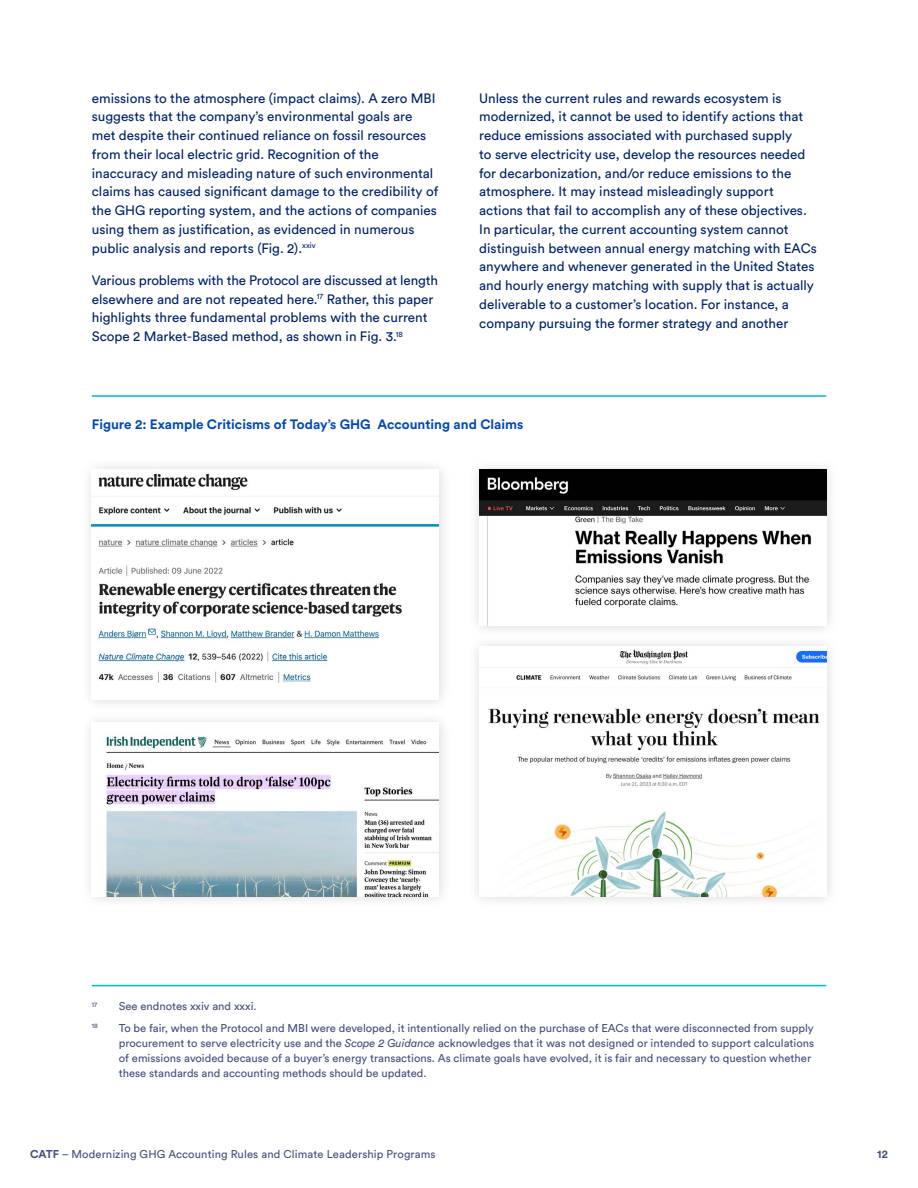
<style>
.page{position:relative;width:918px;height:1188px;background:#fff}
.page>*{position:absolute;margin:0;border:0;box-sizing:border-box;transform-origin:0 0}
.t1{font:13.5px/18.8px "Circular Std";color:#00226a}
.t2{font:700 13.5px "Circular Std";color:#0047ba}
.t3{font:11.25px/15px "Circular Std";color:#444e7a}
.t4{font:700 11.25px "Circular Std";color:#444e7a}
.t5{font:6.6px "Circular Std";color:#444e7a}
.s1{font-style:italic}
.s2{font-weight:700}
</style>
<div class="page">
<hr style="left:92px;top:395px;width:734px;height:2px;background:#00b2e2">
<hr style="left:92px;top:985px;width:734px;height:1px;background:#00b2e2">
<div style="left:81px;top:458px;width:371px;height:254px;background:#000;opacity:.15"></div>
<img style="left:92px;top:473px;width:347px;height:210px">
<div style="left:468px;top:458px;width:371px;height:180px;background:#f8f8f8"></div>
<img style="left:479px;top:470px;width:347px;height:155px">
<div style="left:468px;top:635px;width:371px;height:274px;background:#fbfbfb"></div>
<img style="left:488px;top:649px;width:338px;height:247px">
<div style="left:81px;top:711px;width:371px;height:198px;background:#000;opacity:.15"></div>
<img style="left:92px;top:723px;width:347px;height:173px">
<p class="t1" style="left:92px;top:88px;width:348px">emissions to the atmosphere (impact claims). A zero MBI suggests that the company’s environmental goals are met despite their continued reliance on fossil resources from their local electric grid. Recognition of the inaccuracy and misleading nature of such environmental claims has caused significant damage to the credibility of the GHG reporting system, and the actions of companies using them as justification, as evidenced in numerous public analysis and reports (Fig. 2).<sup>xxiv</sup></p>
<p class="t1" style="left:92px;top:271px;width:348px">Various problems with the Protocol are discussed at length elsewhere and are not repeated here.<sup>17</sup> Rather, this paper highlights three fundamental problems with the current Scope 2 Market-Based method, as shown in Fig. 3.<sup>18</sup></p>
<p class="t1" style="left:479px;top:88px;width:339px">Unless the current rules and rewards ecosystem is modernized, it cannot be used to identify actions that reduce emissions associated with purchased supply<br>to serve electricity use, develop the resources needed for decarbonization, and/or reduce emissions to the atmosphere. It may instead misleadingly support actions that fail to accomplish any of these objectives.<br>In particular, the current accounting system cannot distinguish between annual energy matching with EACs anywhere and whenever generated in the United States and hourly energy matching with supply that is actually deliverable to a customer’s location. For instance, a company pursuing the former strategy and another</p>
<p class="t2" style="left:92px;top:415px;width:433px">Figure 2: Example Criticisms of Today’s GHG Accounting and Claims</p>
<p class="t5" style="left:92px;top:1000px;width:7px">17</p>
<p class="t3" style="left:119px;top:999px;width:139px">See endnotes xxiv and xxxi.</p>
<p class="t5" style="left:92px;top:1022px;width:8px">18</p>
<p class="t3" style="left:119px;top:1021px;width:697px">To be fair, when the Protocol and MBI were developed, it intentionally relied on the purchase of EACs that were disconnected from supply procurement to serve electricity use and the <span class="s1">Scope 2 Guidance</span> acknowledges that it was not designed or intended to support calculations of emissions avoided because of a buyer’s energy transactions. As climate goals have evolved, it is fair and necessary to question whether these standards and accounting methods should be updated.</p>
<p class="t3" style="left:30px;top:1147px;width:407px"><span class="s2">CATF</span> – Modernizing GHG Accounting Rules and Climate Leadership Programs</p>
<p class="t4" style="left:877px;top:1147px;width:12px">12</p>
</div>
